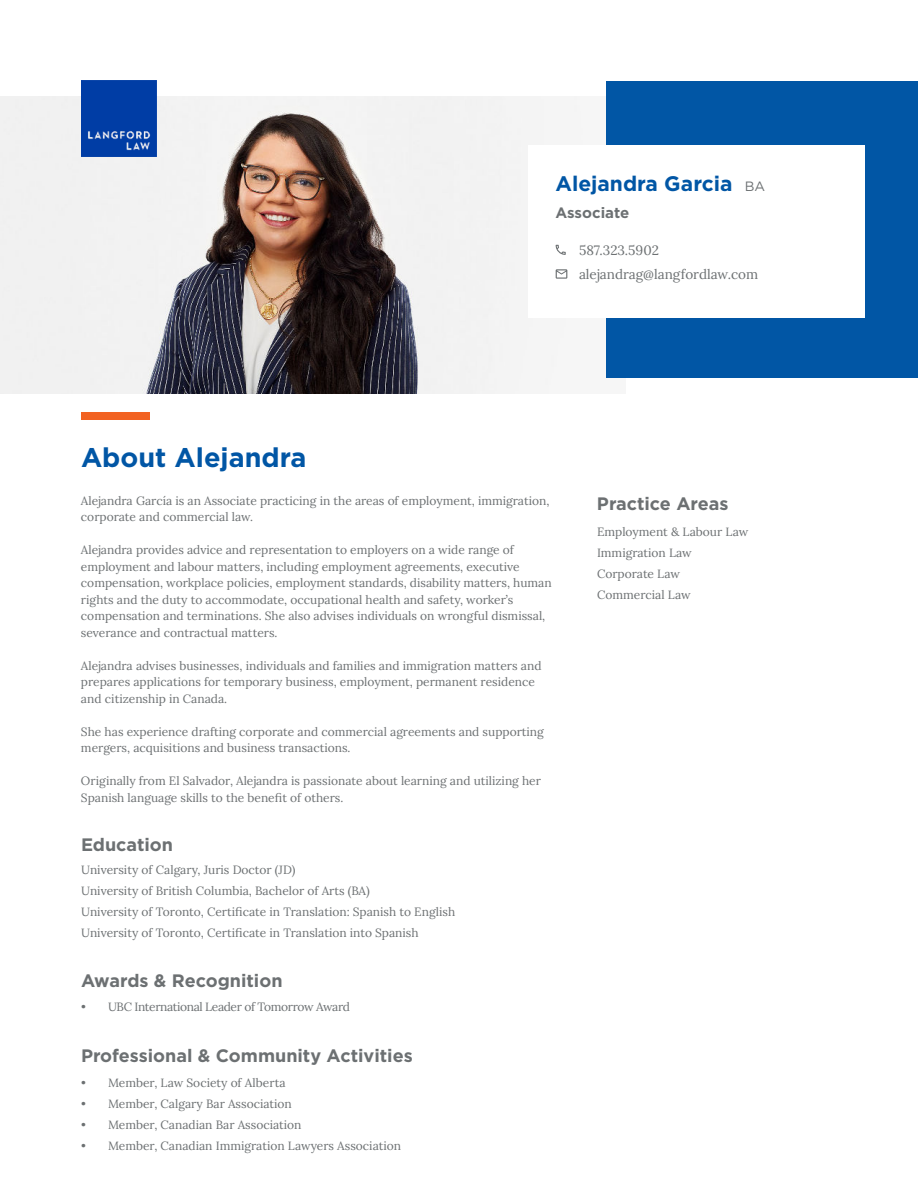
<style>
.page{position:relative;width:918px;height:1188px;background:#fff}
.page>*{position:absolute;margin:0;border:0;box-sizing:border-box;transform-origin:0 0}
.t1{font:700 27px "Gotham";color:#0156a5}
.t2{font:700 21px "Gotham";color:#0156a5}
.t3{font:700 18px "Gotham";color:#6c7072}
.t4{font:700 15px "Gotham";color:#6c7072}
.t5{font:13.5px/24px "Lora";color:#6c7072}
.t6{font:13.5px "Gotham";color:#6c7072}
.t7{font:12px/16.5px "Lora";color:#6c7072}
.t8{font:12px "Lora";letter-spacing:-.03em;color:#6c7072}
</style>
<div class="page">
<img style="left:0;top:96px;width:577px;height:297px">
<div style="left:606px;top:81px;width:312px;height:297px;background:#0156a5"></div>
<img style="left:81px;top:81px;width:76px;height:76px">
<div style="left:528px;top:146px;width:336px;height:172px;background:#fff"></div>
<svg style="left:556px;top:245px;width:10px;height:10px"></svg>
<svg style="left:556px;top:269px;width:11px;height:10px"></svg>
<div style="left:81px;top:413px;width:68px;height:7px;background:#f26222"></div>
<h2 class="t2" style="left:555px;top:174px;width:179px">Alejandra Garcia</h2>
<p class="t4" style="left:555px;top:206px;width:75px">Associate</p>
<p class="t6" style="left:745px;top:181px;width:22px">BA</p>
<p class="t5" style="left:579px;top:239px;width:181px">587.323.5902 alejandrag@langfordlaw.com</p>
<h1 class="t1" style="left:81px;top:445px;width:227px">About Alejandra</h1>
<p class="t7" style="left:81px;top:493px;width:470px">Alejandra García is an Associate practicing in the areas of employment, immigration, corporate and commercial law.</p>
<p class="t7" style="left:81px;top:543px;width:472px">Alejandra provides advice and representation to employers on a wide range of employment and labour matters, including employment agreements, executive compensation, workplace policies, employment standards, disability matters, human rights and the duty to accommodate, occupational health and safety, worker’s compensation and terminations. She also advises individuals on wrongful dismissal, severance and contractual matters.</p>
<p class="t7" style="left:81px;top:658px;width:462px">Alejandra advises businesses, individuals and families and immigration matters and prepares applications for temporary business, employment, permanent residence and citizenship in Canada.</p>
<p class="t7" style="left:81px;top:724px;width:464px">She has experience drafting corporate and commercial agreements and supporting mergers, acquisitions and business transactions.</p>
<p class="t7" style="left:81px;top:774px;width:461px">Originally from El Salvador, Alejandra is passionate about learning and utilizing her<br>Spanish language skills to the benefit of others.</p>
<h3 class="t3" style="left:81px;top:837px;width:94px">Education</h3>
<p class="t7" style="left:81px;top:861px;width:376px;line-height:21px">University of Calgary, Juris Doctor (JD)<br>University of British Columbia, Bachelor of Arts (BA)<br>University of Toronto, Certificate in Translation: Spanish to English University of Toronto, Certificate in Translation into Spanish</p>
<h3 class="t3" style="left:81px;top:972px;width:203px">Awards &amp; Recognition</h3>
<p class="t8" style="left:81px;top:1002px;width:270px">• UBC International Leader of Tomorrow Award</p>
<h3 class="t3" style="left:81px;top:1048px;width:333px">Professional &amp; Community Activities</h3>
<p class="t7" style="left:81px;top:1076px;width:206px">• Member, Law Society of Alberta</p>
<p class="t7" style="left:81px;top:1097px;width:212px">• Member, Calgary Bar Association</p>
<p class="t7" style="left:81px;top:1118px;width:222px">• Member, Canadian Bar Association</p>
<p class="t7" style="left:81px;top:1139px;width:322px">• Member, Canadian Immigration Lawyers Association</p>
<h3 class="t3" style="left:597px;top:495px;width:133px">Practice Areas</h3>
<p class="t7" style="left:597px;top:523px;width:153px;line-height:21px">Employment &amp; Labour Law<br>Immigration Law<br>Corporate Law<br>Commercial Law</p>
</div>
